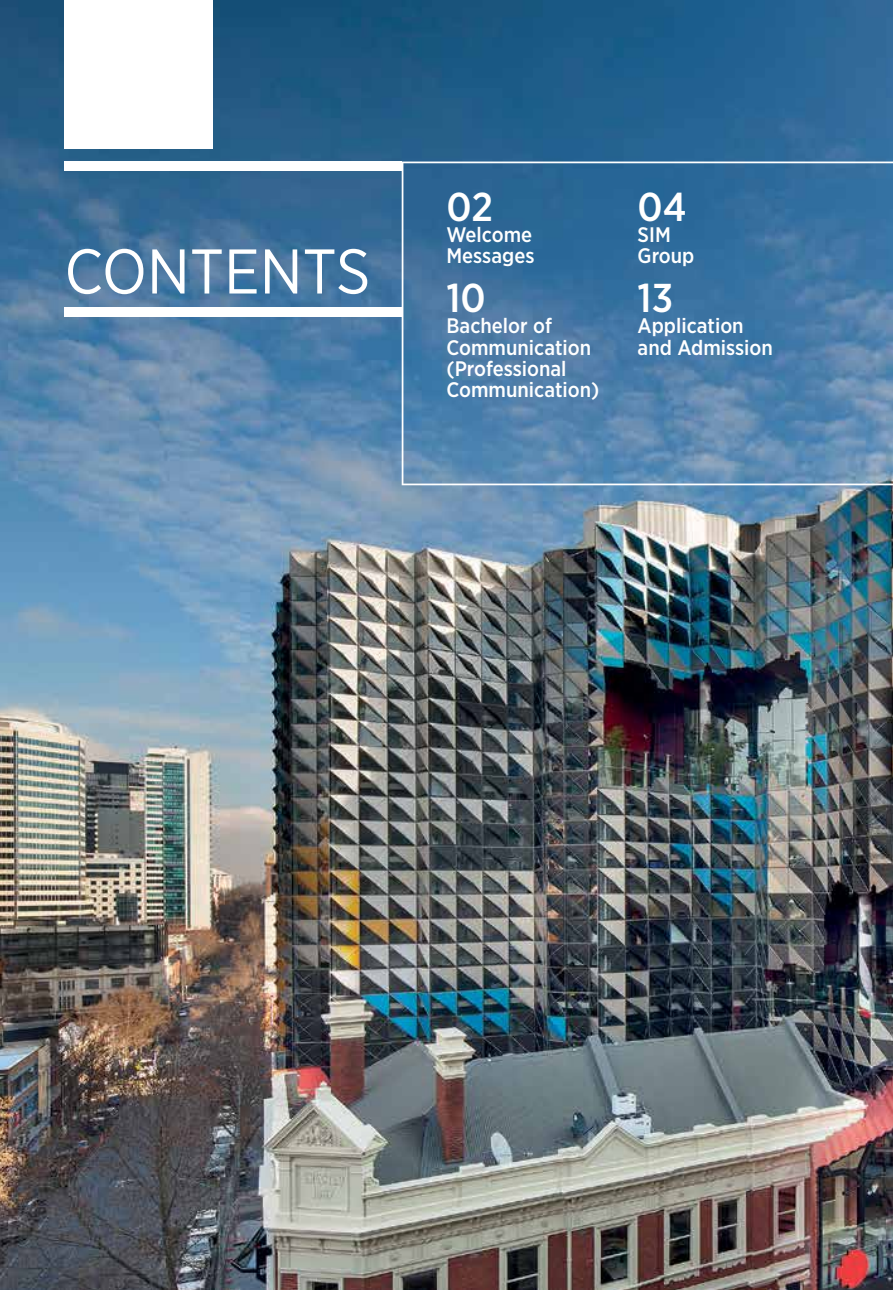
<style>
.page{position:relative;width:893px;height:1290px;background:#fff}
.page>*{position:absolute;margin:0;border:0;box-sizing:border-box;transform-origin:0 0}
.t1{font:63px "Gotham Narrow";color:#fff}
.t2{font:500 40.25px "Gotham Narrow";color:#fff}
.t3{font:500 21px/21px "Gotham Narrow";color:#fff}
</style>
<div class="page">
<img style="left:0;top:0;width:893px;height:1290px">
<div style="left:64px;top:307px;width:338px;height:10px;background:#fff"></div>
<div style="left:64px;top:162px;width:338px;height:9px;background:#fff"></div>
<div style="left:64px;top:0;width:149px;height:149px;background:#fff"></div>
<svg style="left:402px;top:162px;width:491px;height:323px;background:#477aa6"></svg>
<h1 class="t1" style="left:64px;top:232px;width:307px">CONTENTS</h1>
<h2 class="t2" style="left:446px;top:181px;width:48px">02</h2>
<p class="t3" style="left:446px;top:224px;width:89px">Welcome<br>Messages</p>
<h2 class="t2" style="left:446px;top:273px;width:41px">10</h2>
<p class="t3" style="left:446px;top:315px;width:154px">Bachelor of<br>Communication (Professional<br>Communication)</p>
<h2 class="t2" style="left:638px;top:181px;width:51px">04</h2>
<p class="t3" style="left:638px;top:224px;width:58px">SIM<br>Group</p>
<h2 class="t2" style="left:638px;top:273px;width:37px">13</h2>
<p class="t3" style="left:638px;top:315px;width:137px">Application and Admission</p>
</div>
